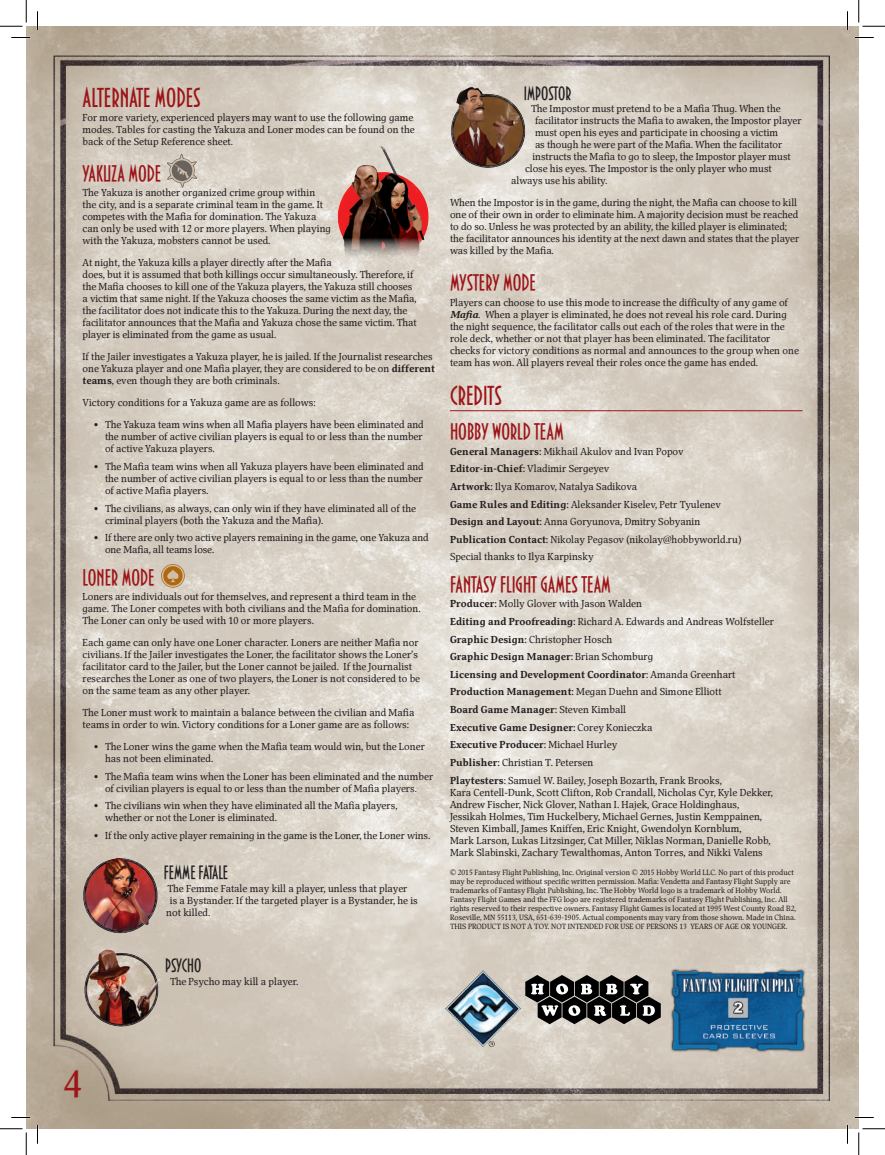
<style>
.page{position:relative;width:885px;height:1155px;background:#fff}
.page>*{position:absolute;margin:0;border:0;box-sizing:border-box;transform-origin:0 0}
.t1{font:37.5px "Mirandolina Calligr Two";color:#9c1418}
.t2{font:17.5px "Bankir Retro";color:#9c1418}
.t3{font:15px "Bankir Retro";color:#9c1418}
.t4{font:12.5px "Bankir Retro";color:#231f20}
.t5{font:10px/12px "Mirandolina";color:#231f20}
.t6{font:7.5px/9px "Mirandolina";color:#231f20}
.s1{font-weight:700}
.s2{font-weight:700;font-style:italic}
</style>
<div class="page">
<img style="left:26px;top:26px;width:833px;height:1103px">
<hr style="left:450px;top:410px;width:352px;height:1px;background:#9c1418">
<img style="left:330px;top:142px;width:105px;height:126px">
<svg style="left:167px;top:154px;width:30px;height:34px"></svg>
<svg style="left:161px;top:564px;width:24px;height:24px"></svg>
<img style="left:82px;top:856px;width:78px;height:78px">
<img style="left:82px;top:946px;width:81px;height:84px">
<img style="left:444px;top:82px;width:87px;height:91px">
<img style="left:444px;top:970px;width:78px;height:77px">
<img style="left:663px;top:963px;width:149px;height:95px">
<svg style="left:525px;top:975px;width:136px;height:49px;background:#585553"></svg>
<svg style="left:11px;top:37px;width:19px;height:1px"></svg>
<svg style="left:855px;top:37px;width:19px;height:1px"></svg>
<svg style="left:11px;top:1117px;width:19px;height:1px"></svg>
<svg style="left:855px;top:1117px;width:19px;height:1px"></svg>
<svg style="left:37px;top:11px;width:1px;height:19px"></svg>
<svg style="left:37px;top:1125px;width:1px;height:19px"></svg>
<svg style="left:847px;top:11px;width:1px;height:19px"></svg>
<svg style="left:847px;top:1125px;width:1px;height:19px"></svg>
<svg style="left:0;top:0;width:27px;height:27px"></svg>
<svg style="left:0;top:1129px;width:27px;height:26px"></svg>
<svg style="left:859px;top:0;width:26px;height:27px"></svg>
<svg style="left:859px;top:1129px;width:26px;height:26px"></svg>
<h2 class="t2" style="left:82px;top:83px;width:120px">ALTERNATE MODES</h2>
<p class="t5" style="left:82px;top:112px;width:334px">For more variety, experienced players may want to use the following game modes. Tables for casting the Yakuza and Loner modes can be found on the back of the Setup Reference sheet.</p>
<h3 class="t3" style="left:82px;top:161px;width:80px">YAKUZA MODE</h3>
<p class="t5" style="left:82px;top:187px;width:250px">The Yakuza is another organized crime group within the city, and is a separate criminal team in the game. It competes with the Mafia for domination. The Yakuza can only be used with 12 or more players. When playing with the Yakuza, mobsters cannot be used.</p>
<p class="t5" style="left:82px;top:257px;width:336px">At night, the Yakuza kills a player directly after the Mafia<br>does, but it is assumed that both killings occur simultaneously. Therefore, if the Mafia chooses to kill one of the Yakuza players, the Yakuza still chooses a victim that same night. If the Yakuza chooses the same victim as the Mafia, the facilitator does not indicate this to the Yakuza. During the next day, the facilitator announces that the Mafia and Yakuza chose the same victim. That player is eliminated from the game as usual.</p>
<p class="t5" style="left:82px;top:351px;width:354px">If the Jailer investigates a Yakuza player, he is jailed. If the Journalist researches one Yakuza player and one Mafia player, they are considered to be on <span class="s1">different teams</span>, even though they are both criminals.</p>
<p class="t5" style="left:82px;top:397px;width:235px">Victory conditions for a Yakuza game are as follows:</p>
<p class="t5" style="left:105px;top:419px;width:320px;text-align:justify;text-indent:-11px">• The Yakuza team wins when all Mafia players have been eliminated and the number of active civilian players is equal to or less than the number of active Yakuza players.</p>
<p class="t5" style="left:105px;top:461px;width:320px;text-align:justify;text-indent:-11px">• The Mafia team wins when all Yakuza players have been eliminated and the number of active civilian players is equal to or less than the number of active Mafia players.</p>
<p class="t5" style="left:105px;top:502px;width:312px;text-indent:-11px">• The civilians, as always, can only win if they have eliminated all of the criminal players (both the Yakuza and the Mafia).</p>
<p class="t5" style="left:105px;top:532px;width:325px;text-indent:-11px">• If there are only two active players remaining in the game, one Yakuza and one Mafia, all teams lose.</p>
<h3 class="t3" style="left:82px;top:564px;width:74px">LONER MODE</h3>
<p class="t5" style="left:82px;top:591px;width:340px">Loners are individuals out for themselves, and represent a third team in the game. The Loner competes with both civilians and the Mafia for domination.<br>The Loner can only be used with 10 or more players.</p>
<p class="t5" style="left:82px;top:637px;width:339px">Each game can only have one Loner character. Loners are neither Mafia nor civilians. If the Jailer investigates the Loner, the facilitator shows the Loner’s facilitator card to the Jailer, but the Loner cannot be jailed. If the Journalist researches the Loner as one of two players, the Loner is not considered to be on the same team as any other player.</p>
<p class="t5" style="left:82px;top:707px;width:333px">The Loner must work to maintain a balance between the civilian and Mafia teams in order to win. Victory conditions for a Loner game are as follows:</p>
<p class="t5" style="left:105px;top:741px;width:321px;text-indent:-11px">• The Loner wins the game when the Mafia team would win, but the Loner has not been eliminated.</p>
<p class="t5" style="left:94px;top:771px;width:341px;text-align:center">• The Mafia team wins when the Loner has been eliminated and the number of civilian players is equal to or less than the number of Mafia players.</p>
<p class="t5" style="left:105px;top:800px;width:294px;text-indent:-11px">• The civilians win when they have eliminated all the Mafia players, whether or not the Loner is eliminated.</p>
<p class="t5" style="left:94px;top:830px;width:338px">• If the only active player remaining in the game is the Loner, the Loner wins.</p>
<p class="t4" style="left:164px;top:862px;width:66px">FEMME FATALE</p>
<p class="t5" style="left:168px;top:883px;width:241px">The Femme Fatale may kill a player, unless that player</p>
<p class="t5" style="left:170px;top:895px;width:249px">is a Bystander. If the targeted player is a Bystander, he is</p>
<p class="t5" style="left:166px;top:907px;width:46px">not killed.</p>
<p class="t4" style="left:165px;top:955px;width:38px">PSYCHO</p>
<p class="t5" style="left:170px;top:976px;width:130px">The Psycho may kill a player.</p>
<p class="t4" style="left:524px;top:83px;width:49px">IMPOSTOR</p>
<p class="t5" style="left:531px;top:103px;width:251px">The Impostor must pretend to be a Mafia Thug. When the</p>
<p class="t5" style="left:535px;top:115px;width:268px">facilitator instructs the Mafia to awaken, the Impostor player</p>
<p class="t5" style="left:535px;top:127px;width:245px">must open his eyes and participate in choosing a victim</p>
<p class="t5" style="left:535px;top:139px;width:249px">as though he were part of the Mafia. When the facilitator</p>
<p class="t5" style="left:532px;top:151px;width:260px">instructs the Mafia to go to sleep, the Impostor player must</p>
<p class="t5" style="left:525px;top:163px;width:248px">close his eyes. The Impostor is the only player who must</p>
<p class="t5" style="left:511px;top:175px;width:98px">always use his ability.</p>
<p class="t5" style="left:450px;top:197px;width:351px">When the Impostor is in the game, during the night, the Mafia can choose to kill one of their own in order to eliminate him. A majority decision must be reached to do so. Unless he was protected by an ability, the killed player is eliminated; the facilitator announces his identity at the next dawn and states that the player was killed by the Mafia.</p>
<h3 class="t3" style="left:450px;top:270px;width:88px">MYSTERY MODE</h3>
<p class="t5" style="left:450px;top:296px;width:350px">Players can choose to use this mode to increase the difficulty of any game of <span class="s2">Mafia</span>. When a player is eliminated, he does not reveal his role card. During the night sequence, the facilitator calls out each of the roles that were in the role deck, whether or not that player has been eliminated. The facilitator checks for victory conditions as normal and announces to the group when one team has won. All players reveal their roles once the game has ended.</p>
<h2 class="t2" style="left:450px;top:381px;width:53px">CREDITS</h2>
<h3 class="t3" style="left:450px;top:419px;width:115px">HOBBY WORLD TEAM</h3>
<p class="t5" style="left:450px;top:443px;width:293px;line-height:17.6px"><span class="s1">General Managers:</span> Mikhail Akulov and Ivan Popov <span class="s1">Editor-in-Chief:</span> Vladimir Sergeyev<br><span class="s1">Artwork:</span> Ilya Komarov, Natalya Sadikova<br><span class="s1">Game Rules and Editing:</span> Aleksander Kiselev, Petr Tyulenev <span class="s1">Design and Layout:</span> Anna Goryunova, Dmitry Sobyanin <span class="s1">Publication Contact:</span> Nikolay Pegasov (nikolay@hobbyworld.ru)<br>Special thanks to Ilya Karpinsky</p>
<h3 class="t3" style="left:450px;top:572px;width:162px">FANTASY FLIGHT GAMES TEAM</h3>
<p class="t5" style="left:450px;top:595px;width:326px;line-height:17.6px"><span class="s1">Producer:</span> Molly Glover with Jason Walden<br><span class="s1">Editing and Proofreading:</span> Richard A. Edwards and Andreas Wolfsteller <span class="s1">Graphic Design:</span> Christopher Hosch<br><span class="s1">Graphic Design Manager:</span> Brian Schomburg<br><span class="s1">Licensing and Development Coordinator</span>: Amanda Greenhart <span class="s1">Production Management:</span> Megan Duehn and Simone Elliott<br><span class="s1">Board Game Manager:</span> Steven Kimball<br><span class="s1">Executive Game Designer:</span> Corey Konieczka<br><span class="s1">Executive Producer:</span> Michael Hurley<br><span class="s1">Publisher:</span> Christian T. Petersen<br><span class="s1">Playtesters</span>: Samuel W. Bailey, Joseph Bozarth, Frank Brooks,</p>
<p class="t5" style="left:450px;top:786px;width:324px">Kara Centell-Dunk, Scott Clifton, Rob Crandall, Nicholas Cyr, Kyle Dekker, Andrew Fischer, Nick Glover, Nathan I. Hajek, Grace Holdinghaus, Jessikah Holmes, Tim Huckelbery, Michael Gernes, Justin Kemppainen, Steven Kimball, James Kniffen, Eric Knight, Gwendolyn Kornblum,<br>Mark Larson, Lukas Litzsinger, Cat Miller, Niklas Norman, Danielle Robb, Mark Slabinski, Zachary Tewalthomas, Anton Torres, and Nikki Valens</p>
<p class="t6" style="left:450px;top:868px;width:348px">© 2015 Fantasy Flight Publishing, Inc. Original version © 2015 Hobby World LLC. No part of this product may be reproduced without specific written permission. Mafia: Vendetta and Fantasy Flight Supply are trademarks of Fantasy Flight Publishing, Inc. The Hobby World logo is a trademark of Hobby World.<br>Fantasy Flight Games and the FFG logo are registered trademarks of Fantasy Flight Publishing, Inc. All rights reserved to their respective owners. Fantasy Flight Games is located at 1995 West County Road B2, Roseville, MN 55113, USA, 651-639-1905. Actual components may vary from those shown. Made in China.<br>THIS PRODUCT IS NOT A TOY. NOT INTENDED FOR USE OF PERSONS 13 YEARS OF AGE OR YOUNGER.</p>
<h1 class="t1" style="left:64px;top:1061px;width:20px">4</h1>
</div>
